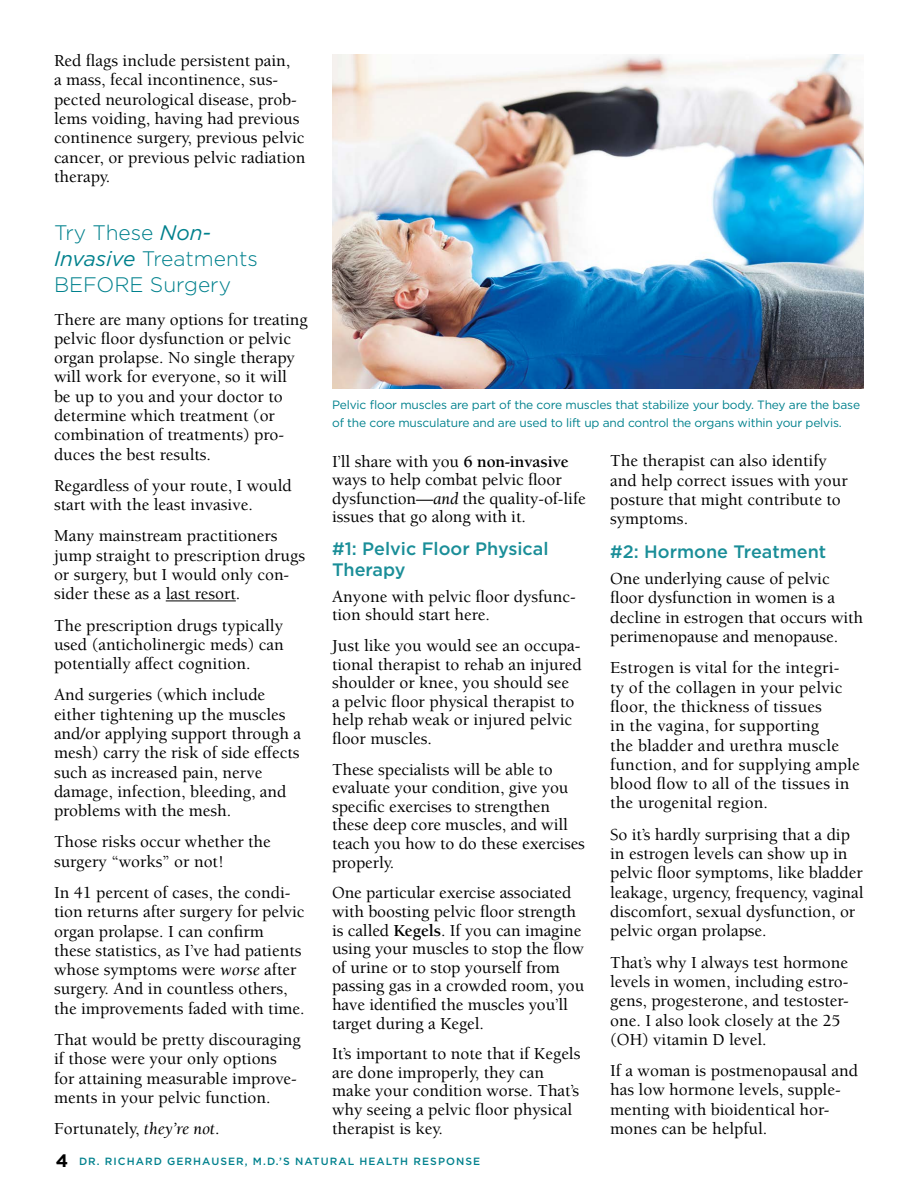
<style>
.page{position:relative;width:918px;height:1188px;background:#fff}
.page>*{position:absolute;margin:0;border:0;box-sizing:border-box;transform-origin:0 0}
.t1{font:300 21px/25.8px "Gotham";color:#00818d}
.t2{font:500 18px/21px "Gotham";color:#1a8e98}
.t3{font:500 17.25px/19.4px "Berkeley Std";color:#000}
.t4{font:12px/18.3px "Gotham";letter-spacing:-.015em;color:#00818d}
.t5{font:500 10.5px "Gotham";letter-spacing:.1em;color:#00818d}
.s1{font-weight:400;font-style:italic}
.s2{font-weight:700}
.s3{font-weight:700;font-size:18px;color:#000}
</style>
<div class="page">
<img style="left:332px;top:54px;width:532px;height:335px">
<hr style="left:166px;top:600px;width:70px;height:1px;background:#000">
<p class="t3" style="left:54px;top:51px;width:253px">Red flags include persistent pain,<br>a mass, fecal incontinence, sus&shy;pected neurological disease, prob&shy;lems voiding, having had previous continence surgery, previous pelvic cancer, or previous pelvic radiation therapy.</p>
<p class="t1" style="left:54px;top:219px;width:205px">Try These <span class="s1">Non-<br>Invasive</span> Treatments<br>BEFORE Surgery</p>
<p class="t3" style="left:54px;top:310px;width:255px">There are many options for treating pelvic floor dysfunction or pelvic organ prolapse. No single therapy will work for everyone, so it will be up to you and your doctor to determine which treatment (or combination of treatments) pro&shy;duces the best results.</p>
<p class="t3" style="left:54px;top:476px;width:239px">Regardless of your route, I would start with the least invasive.</p>
<p class="t3" style="left:54px;top:527px;width:253px">Many mainstream practitioners jump straight to prescription drugs or surgery, but I would only con&shy;sider these as a last resort.</p>
<p class="t3" style="left:54px;top:616px;width:231px;text-align:justify">The prescription drugs typically used (anticholinergic meds) can potentially affect cognition.</p>
<p class="t3" style="left:54px;top:686px;width:249px">And surgeries (which include either tightening up the muscles and/or applying support through a mesh) carry the risk of side effects such as increased pain, nerve damage, infection, bleeding, and problems with the mesh.</p>
<p class="t3" style="left:54px;top:833px;width:218px">Those risks occur whether the surgery “works” or not!</p>
<p class="t3" style="left:54px;top:883px;width:252px">In 41 percent of cases, the condi&shy;tion returns after surgery for pelvic organ prolapse. I can confirm these statistics, as I’ve had patients whose symptoms were <span class="s1">worse</span> after surgery. And in countless others, the improvements faded with time.</p>
<p class="t3" style="left:54px;top:1030px;width:248px">That would be pretty discouraging if those were your only options for attaining measurable improve&shy;ments in your pelvic function.</p>
<p class="t3" style="left:54px;top:1119px;width:167px">Fortunately, <span class="s1">they’re not</span>.</p>
<p class="t4" style="left:332px;top:395px;width:530px">Pelvic floor muscles are part of the core muscles that stabilize your body. They are the base of the core musculature and are used to lift up and control the organs within your pelvis.</p>
<p class="t3" style="left:332px;top:452px;width:255px;line-height:18.6px">I’ll share with you <span class="s2">6 non-invasive </span>ways to help combat pelvic floor dysfunction—<span class="s1">and</span> the quality-of-life issues that go along with it.</p>
<p class="t2" style="left:332px;top:538px;width:218px">#1: Pelvic Floor Physical<br>Therapy</p>
<p class="t3" style="left:332px;top:587px;width:245px;line-height:18.6px">Anyone with pelvic floor dysfunc&shy;tion should start here.</p>
<p class="t3" style="left:332px;top:637px;width:251px;line-height:18.6px">Just like you would see an occupa&shy;tional therapist to rehab an injured shoulder or knee, you should see<br>a pelvic floor physical therapist to help rehab weak or injured pelvic floor muscles.</p>
<p class="t3" style="left:332px;top:760px;width:254px;line-height:18.6px">These specialists will be able to evaluate your condition, give you specific exercises to strengthen these deep core muscles, and will teach you how to do these exercises properly.</p>
<p class="t3" style="left:332px;top:884px;width:254px;line-height:18.6px">One particular exercise associated with boosting pelvic floor strength is called <span class="s2">Kegels</span>. If you can imagine using your muscles to stop the flow of urine or to stop yourself from passing gas in a crowded room, you have identified the muscles you’ll target during a Kegel.</p>
<p class="t3" style="left:332px;top:1045px;width:250px;line-height:18.6px">It’s important to note that if Kegels are done improperly, they can make your condition worse. That’s why seeing a pelvic floor physical therapist is key.</p>
<p class="t3" style="left:610px;top:452px;width:239px">The therapist can also identify and help correct issues with your posture that might contribute to symptoms.</p>
<p class="t2" style="left:610px;top:541px;width:218px">#2: Hormone Treatment</p>
<p class="t3" style="left:610px;top:569px;width:254px">One underlying cause of pelvic floor dysfunction in women is a decline in estrogen that occurs with perimenopause and menopause.</p>
<p class="t3" style="left:610px;top:659px;width:251px">Estrogen is vital for the integri-<br>ty of the collagen in your pelvic floor, the thickness of tissues<br>in the vagina, for supporting<br>the bladder and urethra muscle function, and for supplying ample blood flow to all of the tissues in the urogenital region.</p>
<p class="t3" style="left:610px;top:825px;width:255px">So it’s hardly surprising that a dip in estrogen levels can show up in pelvic floor symptoms, like bladder leakage, urgency, frequency, vaginal discomfort, sexual dysfunction, or pelvic organ prolapse.</p>
<p class="t3" style="left:610px;top:953px;width:240px">That’s why I always test hormone levels in women, including estro&shy;gens, progesterone, and testoster&shy;one. I also look closely at the 25 (OH) vitamin D level.</p>
<p class="t3" style="left:610px;top:1061px;width:249px">If a woman is postmenopausal and has low hormone levels, supple&shy;menting with bioidentical hor&shy;mones can be helpful.</p>
<p class="t5" style="left:56px;top:1154px;width:426px"><span class="s3">4</span> DR. RICHARD GERHAUSER, M.D.’S NATURAL HEALTH RESPONSE</p>
</div>
